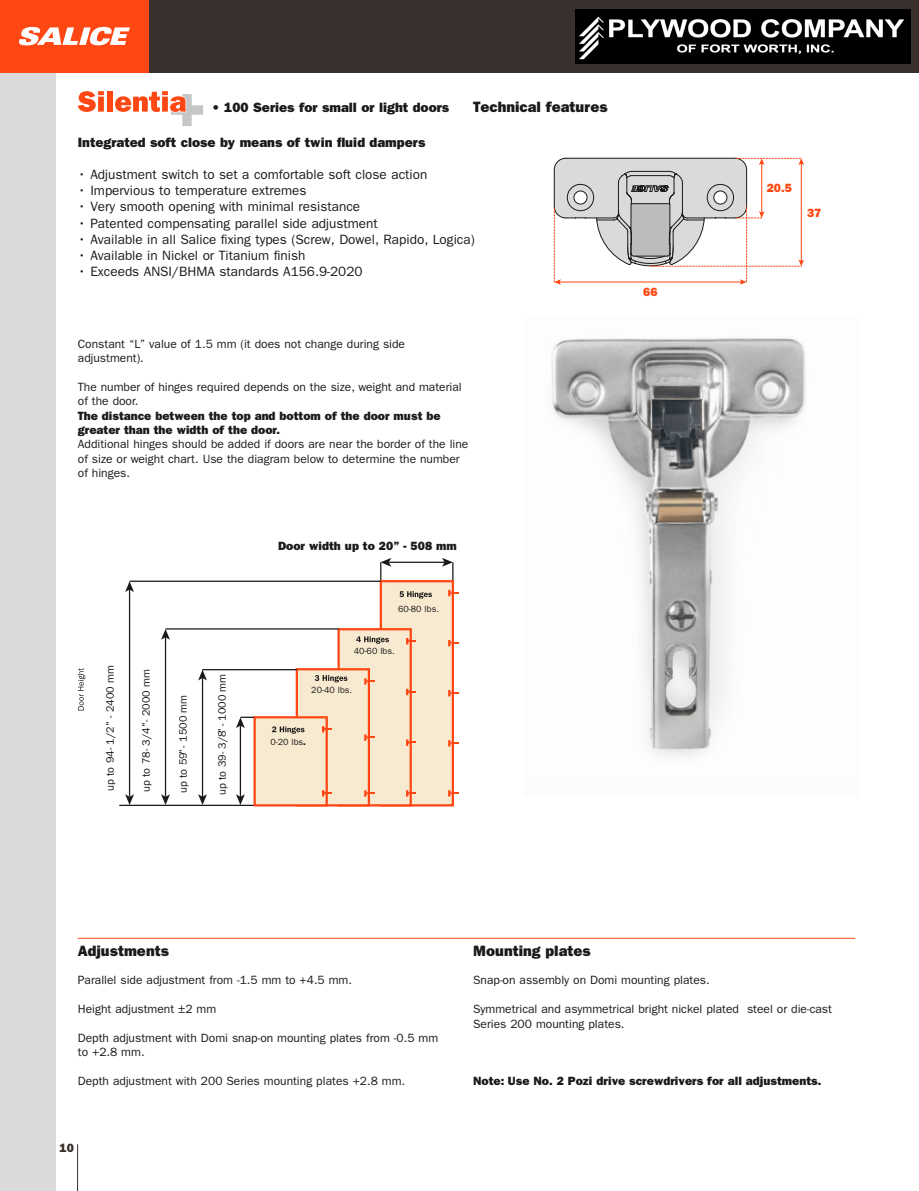
<style>
.page{position:relative;width:919px;height:1191px;background:#fff}
.page>*{position:absolute;margin:0;border:0;box-sizing:border-box;transform-origin:0 0}
.t1{font:15px "ITC Franklin Gothic Std Hvy";color:#1a1a18}
.t2{font:13.5px "ITC Franklin Gothic Std";color:#1a1a18}
.t3{font:13.5px "ITC Franklin Gothic Std Hvy";color:#1a1a18}
.t4{font:12px/14.4px "ITC Franklin Gothic Std";color:#1a1a18}
.t5{font:12px/14.4px "ITC Franklin Gothic Std Hvy";color:#1a1a18}
.t6{font:12px "ITC Franklin Gothic Std Hvy";color:#ff4713}
.t7{font:12px "ITC Franklin Gothic Std Hvy";color:#392f2d}
.t8{font:10.8px "ITC Franklin Gothic Std";color:#1a1a18}
.t9{font:9px "ITC Franklin Gothic Std";color:#1a1a18}
.s1{font-family:"ITC Franklin Gothic Std Hvy"}
</style>
<div class="page">
<div style="left:0;top:0;width:55px;height:1191px;background:#dadada"></div>
<div style="left:0;top:0;width:918px;height:72px;background:#392f2d"></div>
<div style="left:0;top:0;width:149px;height:72px;background:#ff4713"></div>
<svg style="left:19px;top:27px;width:111px;height:18px"></svg>
<svg style="left:78px;top:91px;width:26px;height:21px"></svg>
<div style="left:107px;top:91px;width:6px;height:21px;background:#ff4713"></div>
<svg style="left:115px;top:91px;width:88px;height:35px"></svg>
<img style="left:551px;top:338px;width:255px;height:419px">
<hr style="left:78px;top:938px;width:777px;height:1px;background:#ff4713">
<svg style="left:553px;top:157px;width:251px;height:128px"></svg>
<div style="left:381px;top:581px;width:72px;height:224px;background:#f8ead1"></div>
<div style="left:379px;top:580px;width:75px;height:226px;border:2px solid #ff4713"></div>
<div style="left:338px;top:629px;width:72px;height:176px;background:#f8ead1"></div>
<div style="left:337px;top:628px;width:75px;height:178px;border:2px solid #ff4713"></div>
<div style="left:297px;top:669px;width:72px;height:136px;background:#f8ead1"></div>
<div style="left:296px;top:668px;width:74px;height:138px;border:2px solid #ff4713"></div>
<div style="left:254px;top:717px;width:73px;height:88px;background:#f8ead1"></div>
<div style="left:253px;top:716px;width:75px;height:90px;border:2px solid #ff4713"></div>
<svg style="left:322px;top:790px;width:10px;height:6px"></svg>
<svg style="left:322px;top:726px;width:10px;height:6px"></svg>
<svg style="left:364px;top:790px;width:10px;height:6px"></svg>
<svg style="left:364px;top:734px;width:10px;height:7px"></svg>
<svg style="left:364px;top:678px;width:10px;height:6px"></svg>
<svg style="left:406px;top:790px;width:10px;height:6px"></svg>
<svg style="left:406px;top:739px;width:10px;height:7px"></svg>
<svg style="left:406px;top:688px;width:10px;height:7px"></svg>
<svg style="left:406px;top:638px;width:10px;height:6px"></svg>
<svg style="left:448px;top:790px;width:10px;height:6px"></svg>
<svg style="left:448px;top:740px;width:10px;height:6px"></svg>
<svg style="left:448px;top:690px;width:10px;height:6px"></svg>
<svg style="left:448px;top:640px;width:10px;height:6px"></svg>
<svg style="left:448px;top:590px;width:10px;height:6px"></svg>
<svg style="left:399px;top:591px;width:33px;height:7px"></svg>
<svg style="left:356px;top:636px;width:33px;height:7px"></svg>
<svg style="left:315px;top:675px;width:32px;height:7px"></svg>
<svg style="left:272px;top:726px;width:32px;height:7px"></svg>
<hr style="left:389px;top:561px;width:56px;height:2px;background:#1a1a18">
<svg style="left:442px;top:558px;width:11px;height:23px"></svg>
<svg style="left:380px;top:558px;width:11px;height:23px"></svg>
<hr style="left:119px;top:804px;width:135px;height:2px;background:#1a1a18">
<hr style="left:240px;top:725px;width:1px;height:72px;background:#1a1a18">
<svg style="left:236px;top:716px;width:18px;height:12px"></svg>
<svg style="left:236px;top:794px;width:9px;height:11px"></svg>
<hr style="left:202px;top:669px;width:95px;height:1px;background:#1a1a18">
<hr style="left:202px;top:677px;width:1px;height:120px;background:#1a1a18">
<svg style="left:198px;top:669px;width:9px;height:11px"></svg>
<svg style="left:198px;top:794px;width:9px;height:11px"></svg>
<hr style="left:165px;top:628px;width:173px;height:1px;background:#1a1a18">
<hr style="left:165px;top:636px;width:1px;height:160px;background:#1a1a18">
<svg style="left:161px;top:629px;width:9px;height:11px"></svg>
<svg style="left:161px;top:794px;width:9px;height:11px"></svg>
<hr style="left:129px;top:580px;width:252px;height:2px;background:#1a1a18">
<hr style="left:129px;top:589px;width:1px;height:207px;background:#1a1a18">
<svg style="left:125px;top:581px;width:9px;height:11px"></svg>
<svg style="left:125px;top:794px;width:9px;height:11px"></svg>
<svg style="left:78px;top:668px;width:7px;height:42px"></svg>
<hr style="left:77px;top:1144px;width:1px;height:47px;background:#392f2d">
<img style="left:575px;top:9px;width:335px;height:54px">
<p class="t1" style="left:473px;top:98px;width:136px">Technical features</p>
<p class="t3" style="left:212px;top:99px;width:239px">• 100 Series for small or light doors</p>
<p class="t3" style="left:78px;top:134px;width:349px">Integrated soft close by means of twin fluid dampers</p>
<p class="t2" style="left:78px;top:167px;width:351px">• Adjustment switch to set a comfortable soft close action</p>
<p class="t2" style="left:78px;top:183px;width:230px">• Impervious to temperature extremes</p>
<p class="t2" style="left:78px;top:199px;width:284px">• Very smooth opening with minimal resistance</p>
<p class="t2" style="left:78px;top:215px;width:301px">• Patented compensating parallel side adjustment</p>
<p class="t2" style="left:78px;top:231px;width:398px">• Available in all Salice fixing types (Screw, Dowel, Rapido, Logica)</p>
<p class="t2" style="left:78px;top:248px;width:229px">• Available in Nickel or Titanium finish</p>
<p class="t2" style="left:78px;top:264px;width:286px">• Exceeds ANSI/BHMA standards A156.9-2020</p>
<p class="t4" style="left:78px;top:336px;width:329px">Constant “L” value of 1.5 mm (it does not change during side adjustment).</p>
<p class="t4" style="left:78px;top:379px;width:385px">The number of hinges required depends on the size, weight and material of the door.</p>
<p class="t5" style="left:78px;top:408px;width:364px">The distance between the top and bottom of the door must be greater than the width of the door.</p>
<p class="t4" style="left:78px;top:437px;width:392px">Additional hinges should be added if doors are near the border of the line of size or weight chart. Use the diagram below to determine the number of hinges.</p>
<p class="t5" style="left:278px;top:538px;width:180px">Door width up to 20” - 508 mm</p>
<p class="t9" style="left:398px;top:603px;width:42px">60-80 lbs.</p>
<p class="t8" style="left:104px;top:791px;width:127px;rotate:-90deg">up to 94- 1/2" - 2400 mm</p>
<p class="t8" style="left:140px;top:792px;width:124px;rotate:-90deg">up to 78- 3/4"- 2000 mm</p>
<p class="t8" style="left:177px;top:793px;width:100px;rotate:-90deg">up to 59" - 1500 mm</p>
<p class="t8" style="left:216px;top:795px;width:123px;rotate:-90deg">up to 39- 3/8" - 1000 mm</p>
<p class="t9" style="left:354px;top:646px;width:42px">40-60 lbs.</p>
<p class="t9" style="left:311px;top:685px;width:42px">20-40 lbs.</p>
<p class="t9" style="left:270px;top:737px;width:37px">0-20 lbs<span class="s1">.</span></p>
<p class="t6" style="left:643px;top:285px;width:16px">66</p>
<p class="t6" style="left:766px;top:180px;width:27px">20.5</p>
<p class="t6" style="left:807px;top:206px;width:16px">37</p>
<p class="t1" style="left:78px;top:941px;width:92px">Adjustments</p>
<p class="t4" style="left:78px;top:973px;width:276px">Parallel side adjustment from -1.5 mm to +4.5 mm.</p>
<p class="t4" style="left:78px;top:1002px;width:140px">Height adjustment ±2 mm</p>
<p class="t4" style="left:78px;top:1030px;width:362px">Depth adjustment with Domi snap-on mounting plates from -0.5 mm to +2.8 mm.</p>
<p class="t4" style="left:78px;top:1074px;width:329px">Depth adjustment with 200 Series mounting plates +2.8 mm.</p>
<p class="t7" style="left:60px;top:1141px;width:16px">10</p>
<p class="t1" style="left:473px;top:941px;width:119px">Mounting plates</p>
<p class="t4" style="left:473px;top:973px;width:238px">Snap-on assembly on Domi mounting plates.</p>
<p class="t4" style="left:473px;top:1002px;width:360px">Symmetrical and asymmetrical bright nickel plated steel or die-cast<br>Series 200 mounting plates.</p>
<p class="t5" style="left:473px;top:1073px;width:350px">Note: Use No. 2 Pozi drive screwdrivers for all adjustments.</p>
</div>
